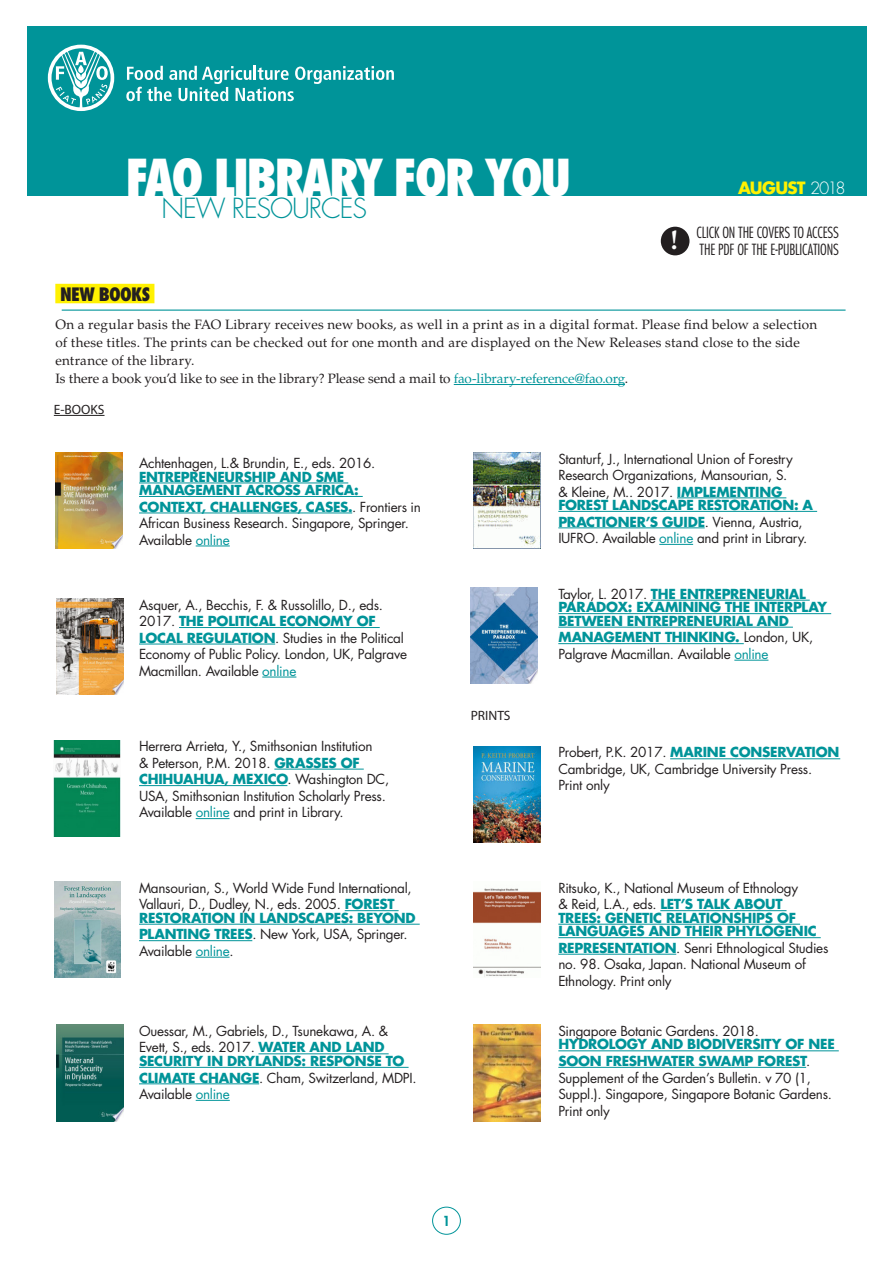
<style>
.page{position:relative;width:893px;height:1263px;background:#fff}
.page>*{position:absolute;margin:0;border:0;box-sizing:border-box;transform-origin:0 0}
.MAIN_HEADER{font:800 condensed 49.5px "Futura Std";letter-spacing:-.05em;color:#fff}
.MAIN_HEADER-2{font:300 27px "Futura Std";letter-spacing:-.04em;color:#009499}
.t1{font:700 27px "Palatino LT Std";color:#fff}
.Titoli_sezioni{font:800 condensed 18px "Futura Std";letter-spacing:-.035em;color:#231f20}
.t2{font:700 16.5px "Futura Std";letter-spacing:-.045em;color:#fff101}
.t3{font:300 condensed 15px/17.2px "Futura Std";letter-spacing:-.01em;color:#231f20}
.Testo_pub{font:13.5px/16.5px "Futura Std";letter-spacing:-.02em;color:#231f20}
.Testo_pub-2{font:700 13.5px/13.5px "Futura Std";letter-spacing:-.015em;color:#009499}
.testo_scala{font:13.5px/18px "Palatino LT Std";letter-spacing:.01em;color:#231f20}
.t4{font:13.5px "Myriad Pro";color:#231f20}
.t5{font:800 13.5px "Futura Std";color:#009499}
.s1{font-weight:300;color:#fff}
.s2{color:#009499}
.s3{font-weight:400;color:#231f20}
.s4{font-weight:700;color:#009499}
.s5{font-weight:400}
</style>
<div class="page">
<div style="left:27px;top:26px;width:839px;height:170px;background:#009499"></div>
<svg style="left:126px;top:66px;width:268px;height:35px"></svg>
<svg style="left:48px;top:45px;width:66px;height:66px"></svg>
<div style="left:661px;top:227px;width:28px;height:28px;background:#231f20;border-radius:50%"></div>
<div style="left:432px;top:1207px;width:29px;height:28px;border:1px solid #009499;border-radius:50%"></div>
<hr style="left:62px;top:310px;width:784px;height:1px;background:#009499">
<div style="left:55px;top:284px;width:99px;height:19px;background:#fff101"></div>
<hr style="left:454px;top:384px;width:171px;height:1px;background:#009499">
<hr style="left:54px;top:415px;width:51px;height:1px;background:#231f20">
<img style="left:55px;top:452px;width:67px;height:97px">
<img style="left:56px;top:1025px;width:67px;height:96px">
<img style="left:56px;top:598px;width:67px;height:97px">
<hr style="left:258px;top:1053px;width:131px;height:1px;background:#009499">
<hr style="left:139px;top:1067px;width:270px;height:1px;background:#009499">
<hr style="left:139px;top:1083px;width:120px;height:1px;background:#009499">
<hr style="left:196px;top:1100px;width:34px;height:1px;background:#009499">
<hr style="left:660px;top:910px;width:126px;height:1px;background:#009499">
<hr style="left:558px;top:924px;width:242px;height:1px;background:#009499">
<hr style="left:558px;top:937px;width:263px;height:1px;background:#009499">
<hr style="left:558px;top:954px;width:118px;height:1px;background:#009499">
<hr style="left:139px;top:483px;width:209px;height:1px;background:#009499">
<hr style="left:139px;top:496px;width:224px;height:1px;background:#009499">
<hr style="left:139px;top:513px;width:213px;height:1px;background:#009499">
<hr style="left:196px;top:546px;width:34px;height:1px;background:#009499">
<img style="left:473px;top:888px;width:67px;height:89px">
<img style="left:473px;top:1025px;width:67px;height:96px">
<hr style="left:179px;top:627px;width:201px;height:1px;background:#009499">
<hr style="left:139px;top:644px;width:136px;height:1px;background:#009499">
<hr style="left:262px;top:677px;width:34px;height:1px;background:#009499">
<hr style="left:558px;top:1050px;width:281px;height:1px;background:#009499">
<hr style="left:558px;top:1067px;width:248px;height:1px;background:#009499">
<img style="left:54px;top:882px;width:67px;height:96px">
<img style="left:471px;top:588px;width:67px;height:96px">
<img style="left:473px;top:746px;width:67px;height:97px">
<hr style="left:651px;top:600px;width:159px;height:1px;background:#009499">
<hr style="left:558px;top:613px;width:273px;height:1px;background:#009499">
<hr style="left:558px;top:627px;width:235px;height:1px;background:#009499">
<hr style="left:558px;top:643px;width:186px;height:1px;background:#009499">
<hr style="left:734px;top:660px;width:34px;height:1px;background:#009499">
<hr style="left:670px;top:758px;width:170px;height:1px;background:#009499">
<hr style="left:345px;top:910px;width:54px;height:1px;background:#009499">
<hr style="left:139px;top:924px;width:281px;height:1px;background:#009499">
<hr style="left:139px;top:940px;width:113px;height:1px;background:#009499">
<hr style="left:196px;top:957px;width:34px;height:1px;background:#009499">
<img style="left:54px;top:740px;width:67px;height:96px">
<hr style="left:274px;top:769px;width:90px;height:1px;background:#009499">
<hr style="left:139px;top:785px;width:148px;height:1px;background:#009499">
<hr style="left:196px;top:818px;width:34px;height:1px;background:#009499">
<img style="left:473px;top:452px;width:67px;height:97px">
<hr style="left:677px;top:497px;width:109px;height:1px;background:#009499">
<hr style="left:558px;top:511px;width:259px;height:1px;background:#009499">
<hr style="left:558px;top:527px;width:147px;height:1px;background:#009499">
<hr style="left:659px;top:544px;width:34px;height:1px;background:#009499">
<p class="MAIN_HEADER" style="left:125px;top:147px;width:447px">FAO LIBRARY FOR YOU</p>
<p class="MAIN_HEADER-2" style="left:162px;top:191px;width:207px">NEW RESOURCES</p>
<p class="t1" style="left:671px;top:224px;width:9px">!</p>
<p class="t2" style="left:738px;top:177px;width:109px">AUGUST <span class="s1">2018</span></p>
<p class="t3" style="left:696px;top:224px;width:144px">CLICK ON THE COVERS TO ACCESS<br>THE PDF OF THE E-PUBLICATIONS</p>
<p class="Titoli_sezioni" style="left:60px;top:283px;width:92px">NEW BOOKS</p>
<p class="testo_scala" style="left:55px;top:316px;width:763px">On a regular basis the FAO Library receives new books, as well in a print as in a digital format. Please find below a selection of these titles. The prints can be checked out for one month and are displayed on the New Releases stand close to the side entrance of the library.<br>Is there a book you’d like to see in the library? Please send a mail to <span class="s2">fao-library-reference@fao.org</span>.</p>
<p class="t4" style="left:54px;top:401px;width:52px">E-BOOKS</p>
<p class="Testo_pub-2" style="left:139px;top:456px;width:238px"><span class="s3">Achtenhagen, L.&amp; Brundin, E., eds. 2016.<br></span>ENTREPRENEURSHIP AND SME<br>MANAGEMENT ACROSS AFRICA:</p>
<p class="Testo_pub" style="left:139px;top:498px;width:283px"><span class="s4">CONTEXT, CHALLENGES, CASES.</span>. Frontiers in<br>African Business Research. Singapore, Springer.<br>Available <span class="s2">online</span></p>
<p class="Testo_pub" style="left:139px;top:597px;width:269px">Asquer, A., Becchis, F. &amp; Russolillo, D., eds.<br>2017. <span class="s4">THE POLITICAL ECONOMY OF LOCAL REGULATION</span>. Studies in the Political Economy of Public Policy. London, UK, Palgrave Macmillan. Available <span class="s2">online</span></p>
<p class="Testo_pub" style="left:139px;top:738px;width:252px">Herrera Arrieta, Y., Smithsonian Institution<br>&amp; Peterson, P.M. 2018. <span class="s4">GRASSES OF CHIHUAHUA, MEXICO</span>. Washington DC, USA, Smithsonian Institution Scholarly Press.<br>Available <span class="s2">online</span> and print in Library.</p>
<p class="Testo_pub" style="left:139px;top:880px;width:274px">Mansourian, S., World Wide Fund International,<br>Vallauri, D., Dudley, N., eds. 2005. <span class="s4">FOREST</span></p>
<p class="Testo_pub-2" style="left:139px;top:909px;width:278px;line-height:16.5px">RESTORATION IN LANDSCAPES: BEYOND<br>PLANTING TREES<span class="s3">. New York, USA, Springer.<br>Available</span> <span class="s5">online</span><span class="s3">.</span></p>
<p class="Testo_pub" style="left:139px;top:1023px;width:251px">Ouessar, M., Gabriels, D., Tsunekawa, A. &amp;<br>Evett, S., eds. 2017. <span class="s4">WATER AND LAND</span></p>
<p class="Testo_pub-2" style="left:139px;top:1052px;width:279px;line-height:16.5px">SECURITY IN DRYLANDS: RESPONSE TO<br>CLIMATE CHANGE<span class="s3">. Cham, Switzerland, MDPI.<br>Available</span> <span class="s5">online</span></p>
<p class="t4" style="left:471px;top:707px;width:41px">PRINTS</p>
<p class="t5" style="left:443px;top:1212px;width:9px">1</p>
<p class="Testo_pub" style="left:558px;top:450px;width:236px">Stanturf, J., International Union of Forestry<br>Research Organizations, Mansourian, S. &amp; Kleine, M.. 2017. <span class="s4">IMPLEMENTING</span></p>
<p class="Testo_pub" style="left:558px;top:497px;width:256px"><span class="s4">FOREST LANDSCAPE RESTORATION: A<br>PRACTIONER’S GUIDE</span>. Vienna, Austria,<br>IUFRO. Available <span class="s2">online</span> and print in Library.</p>
<p class="Testo_pub-2" style="left:558px;top:587px;width:270px"><span class="s3">Taylor, L. 2017.</span> THE ENTREPRENEURIAL<br>PARADOX: EXAMINING THE INTERPLAY<br>BETWEEN ENTREPRENEURIAL AND</p>
<p class="Testo_pub" style="left:558px;top:629px;width:256px"><span class="s4">MANAGEMENT THINKING.</span> London, UK,<br>Palgrave Macmillan. Available <span class="s2">online</span></p>
<p class="Testo_pub" style="left:558px;top:744px;width:283px">Probert, P.K. 2017. <span class="s4">MARINE CONSERVATION<br></span>Cambridge, UK, Cambridge University Press.<br>Print only</p>
<p class="Testo_pub" style="left:558px;top:880px;width:241px">Ritsuko, K., National Museum of Ethnology &amp; Reid, L.A., eds. <span class="s4">LET’S TALK ABOUT</span></p>
<p class="Testo_pub-2" style="left:558px;top:911px;width:260px">TREES: GENETIC RELATIONSHIPS OF<br>LANGUAGES AND THEIR PHYLOGENIC</p>
<p class="Testo_pub" style="left:558px;top:940px;width:272px"><span class="s4">REPRESENTATION</span>. Senri Ethnological Studies no. 98. Osaka, Japan. National Museum of<br>Ethnology. Print only</p>
<p class="Testo_pub" style="left:558px;top:1024px;width:278px;line-height:13.5px">Singapore Botanic Gardens. 2018.<br><span class="s4">HYDROLOGY AND BIODIVERSITY OF NEE</span></p>
<p class="Testo_pub" style="left:558px;top:1053px;width:275px"><span class="s4">SOON FRESHWATER SWAMP FOREST</span>.<br>Supplement of the Garden’s Bulletin. v 70 (1, Suppl.). Singapore, Singapore Botanic Gardens.<br>Print only</p>
</div>
